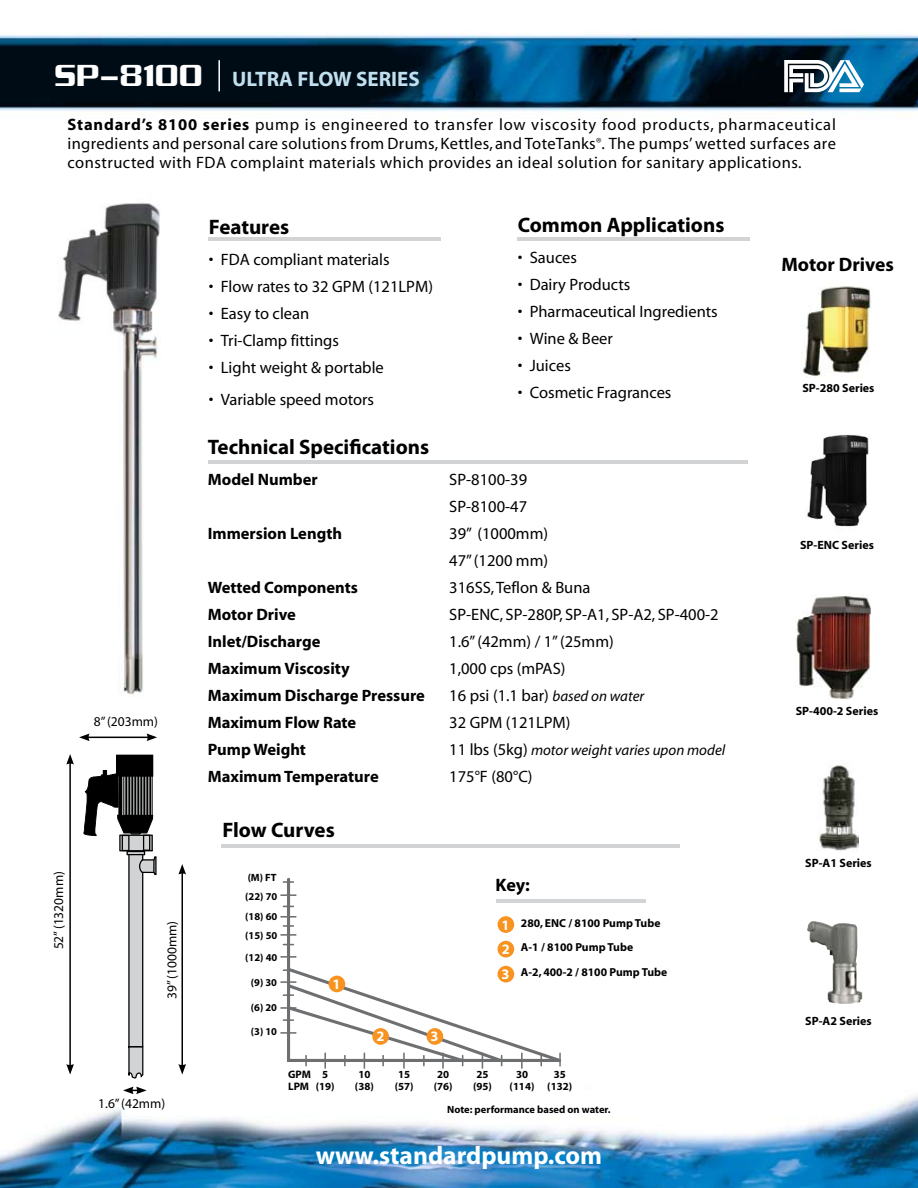
<style>
.page{position:relative;width:918px;height:1188px;background:#fff}
.page>*{position:absolute;margin:0;border:0;box-sizing:border-box;transform-origin:0 0}
.t1{font:700 25.5px "Myriad";color:#fff}
.t2{font:700 21px "Myriad Pro";color:#000}
.t3{font:700 21px "Myriad";color:#c1e0ef}
.t4{font:700 19.5px "Myriad Pro";color:#000}
.t5{font:700 18px "Myriad Pro";color:#000}
.t6{font:16.5px/18.8px "Myriad";color:#000}
.t7{font:700 16.5px "Myriad";color:#000}
.t8{font:italic 15px "Myriad";color:#000}
.t9{font:700 14.55px "Myriad Pro";color:#fff}
.t10{font:13.5px "Myriad";color:#000}
.t11{font:700 12px "Myriad";color:#000}
.t12{font:700 11.55px "Myriad";color:#000}
.t13{font:700 10.8px "Myriad Pro";color:#000}
.t14{font:700 10.5px/20.2px "Myriad Pro";color:#000}
.s1{font-family:"Serpentine Sans ICG";font-weight:400;font-size:33px;color:#fff}
.s2{font-weight:700}
.s3{font-style:italic;font-size:15px}
.s4{font-style:normal;font-size:16.5px}
.s5{font-family:"Myriad Pro";font-size:18.3px;color:#fff}
</style>
<div class="page">
<img style="left:0;top:1086px;width:918px;height:102px">
<img style="left:0;top:34px;width:918px;height:81px">
<hr style="left:208px;top:237px;width:233px;height:4px;background:#d1d3d4">
<hr style="left:517px;top:237px;width:233px;height:4px;background:#d1d3d4">
<hr style="left:208px;top:460px;width:540px;height:4px;background:#d1d3d4">
<hr style="left:69px;top:762px;width:2px;height:304px;background:#000">
<svg style="left:66px;top:754px;width:8px;height:11px"></svg>
<svg style="left:66px;top:1064px;width:8px;height:11px"></svg>
<svg style="left:123px;top:1087px;width:24px;height:7px"></svg>
<hr style="left:87px;top:737px;width:62px;height:1px;background:#000">
<svg style="left:79px;top:733px;width:11px;height:8px"></svg>
<svg style="left:147px;top:733px;width:10px;height:8px"></svg>
<hr style="left:221px;top:844px;width:459px;height:4px;background:#d1d3d4">
<svg style="left:83px;top:755px;width:74px;height:324px"></svg>
<img style="left:58px;top:202px;width:102px;height:493px">
<svg style="left:784px;top:60px;width:80px;height:32px"></svg>
<img style="left:796px;top:595px;width:75px;height:104px">
<img style="left:802px;top:286px;width:69px;height:92px">
<img style="left:807px;top:921px;width:56px;height:83px">
<img style="left:817px;top:765px;width:41px;height:86px">
<hr style="left:218px;top:60px;width:2px;height:31px;background:#fff">
<hr style="left:182px;top:872px;width:1px;height:194px;background:#000">
<svg style="left:178px;top:864px;width:8px;height:11px"></svg>
<svg style="left:178px;top:1064px;width:8px;height:11px"></svg>
<hr style="left:497px;top:899px;width:149px;height:4px;background:#d1d3d4">
<svg style="left:287px;top:878px;width:228px;height:90px"></svg>
<svg style="left:280px;top:916px;width:17px;height:2px"></svg>
<svg style="left:280px;top:934px;width:17px;height:2px"></svg>
<svg style="left:280px;top:956px;width:17px;height:2px"></svg>
<svg style="left:280px;top:894px;width:17px;height:2px"></svg>
<svg style="left:283px;top:925px;width:11px;height:2px"></svg>
<svg style="left:280px;top:968px;width:281px;height:101px"></svg>
<svg style="left:283px;top:881px;width:11px;height:2px"></svg>
<div style="left:372px;top:1028px;width:17px;height:17px;background:#f7931e;border-radius:50%"></div>
<div style="left:498px;top:941px;width:16px;height:16px;background:#f7931e;border-radius:50%"></div>
<div style="left:498px;top:916px;width:16px;height:17px;background:#f7931e;border-radius:50%"></div>
<div style="left:498px;top:966px;width:16px;height:16px;background:#f7931e;border-radius:50%"></div>
<img style="left:807px;top:434px;width:62px;height:93px">
<p class="t3" style="left:54px;top:68px;width:367px"><span class="s1">SP–8100</span> ULTRA FLOW SERIES</p>
<p class="t6" style="left:68px;top:116px;width:770px;text-align:justify"><span class="s2">Standard’s 8100 series</span> pump is engineered to transfer low viscosity food products, pharmaceutical ingredients and personal care solutions from Drums, Kettles, and ToteTanks<sup>®</sup>. The pumps’ wetted surfaces are constructed with FDA complaint materials which provides an ideal solution for sanitary applications.</p>
<p class="t10" style="left:94px;top:715px;width:66px">8”(203mm)</p>
<p class="t10" style="left:52px;top:949px;width:80px;rotate:-90deg">52”(1320mm)</p>
<p class="t10" style="left:165px;top:999px;width:80px;rotate:-90deg">39”(1000mm)</p>
<p class="t10" style="left:98px;top:1097px;width:68px">1.6”(42mm)</p>
<p class="t2" style="left:518px;top:213px;width:208px">Common Applications</p>
<p class="t6" style="left:518px;top:249px;width:61px">• Sauces</p>
<p class="t6" style="left:518px;top:276px;width:114px">• Dairy Products</p>
<p class="t6" style="left:518px;top:303px;width:202px">• Pharmaceutical Ingredients</p>
<p class="t6" style="left:518px;top:330px;width:97px">• Wine &amp; Beer</p>
<p class="t6" style="left:518px;top:357px;width:55px">• Juices</p>
<p class="t6" style="left:518px;top:384px;width:155px">• Cosmetic Fragrances</p>
<p class="t2" style="left:209px;top:215px;width:82px">Features</p>
<p class="t6" style="left:209px;top:251px;width:182px">• FDA compliant materials</p>
<p class="t6" style="left:209px;top:278px;width:226px">• Flow rates to 32 GPM (121LPM)</p>
<p class="t6" style="left:209px;top:305px;width:102px">• Easy to clean</p>
<p class="t6" style="left:209px;top:332px;width:132px">• Tri-Clamp fittings</p>
<p class="t6" style="left:209px;top:359px;width:176px">• Light weight &amp; portable</p>
<p class="t6" style="left:209px;top:390px;width:167px">• Variable speed motors</p>
<p class="t2" style="left:208px;top:435px;width:223px">Technical Specifications</p>
<p class="t7" style="left:208px;top:471px;width:112px">Model Number</p>
<p class="t6" style="left:449px;top:467px;width:79px;line-height:27px">SP-8100-39<br>SP-8100-47</p>
<p class="t7" style="left:208px;top:525px;width:136px">Immersion Length</p>
<p class="t6" style="left:449px;top:521px;width:100px;line-height:27px">39” (1000mm)<br>47”(1200 mm)</p>
<p class="t7" style="left:208px;top:579px;width:152px">Wetted Components</p>
<p class="t6" style="left:449px;top:579px;width:143px">316SS,Teflon &amp; Buna</p>
<p class="t7" style="left:208px;top:606px;width:90px">Motor Drive</p>
<p class="t6" style="left:449px;top:606px;width:271px">SP-ENC, SP-280P, SP-A1, SP-A2, SP-400-2</p>
<p class="t7" style="left:208px;top:633px;width:114px">Inlet/Discharge</p>
<p class="t6" style="left:449px;top:633px;width:166px">1.6”(42mm) / 1”(25mm)</p>
<p class="t7" style="left:208px;top:660px;width:143px">Maximum Viscosity</p>
<p class="t6" style="left:449px;top:660px;width:118px">1,000 cps (mPAS)</p>
<p class="t7" style="left:208px;top:687px;width:219px">Maximum Discharge Pressure</p>
<p class="t6" style="left:449px;top:687px;width:196px">16 psi (1.1 bar) <span class="s3">based on water</span></p>
<p class="t7" style="left:208px;top:714px;width:150px">Maximum Flow Rate</p>
<p class="t6" style="left:449px;top:714px;width:123px">32 GPM (121LPM)</p>
<p class="t7" style="left:208px;top:741px;width:100px">Pump Weight</p>
<p class="t8" style="left:449px;top:743px;width:277px"><span class="s4">11 lbs (5kg)</span> motor weight varies upon model</p>
<p class="t7" style="left:208px;top:768px;width:172px">Maximum Temperature</p>
<p class="t6" style="left:449px;top:768px;width:85px">175°F (80°C)</p>
<p class="t2" style="left:222px;top:818px;width:114px">Flow Curves</p>
<p class="t14" style="left:248px;top:867px;width:30px">(M) FT</p>
<p class="t14" style="left:245px;top:886px;width:34px">(22) 70 (18) 60</p>
<p class="t14" style="left:245px;top:924px;width:34px;line-height:22.5px">(15) 50 (12) 40</p>
<p class="t14" style="left:251px;top:972px;width:28px">(9) 30</p>
<p class="t14" style="left:251px;top:997px;width:28px">(6) 20</p>
<p class="t14" style="left:251px;top:1022px;width:28px">(3) 10</p>
<p class="t9" style="left:332px;top:976px;width:10px">1</p>
<p class="t9" style="left:377px;top:1028px;width:10px">2</p>
<p class="t9" style="left:431px;top:1028px;width:10px">3</p>
<p class="t5" style="left:496px;top:875px;width:36px">Key:</p>
<p class="t12" style="left:521px;top:917px;width:141px">280, ENC / 8100 Pump Tube</p>
<p class="t12" style="left:521px;top:941px;width:114px">A-1 / 8100 Pump Tube</p>
<p class="t12" style="left:502px;top:966px;width:167px"><span class="s5">3</span> A-2, 400-2 / 8100 Pump Tube</p>
<p class="t9" style="left:501px;top:917px;width:10px">1</p>
<p class="t9" style="left:502px;top:966px;width:10px">3</p>
<p class="t9" style="left:502px;top:941px;width:10px">2</p>
<p class="t13" style="left:288px;top:1068px;width:42px">GPM 5</p>
<p class="t13" style="left:358px;top:1068px;width:14px">10</p>
<p class="t13" style="left:398px;top:1068px;width:14px">15</p>
<p class="t13" style="left:437px;top:1068px;width:14px">20</p>
<p class="t13" style="left:476px;top:1068px;width:14px">25</p>
<p class="t13" style="left:516px;top:1068px;width:14px">30</p>
<p class="t13" style="left:554px;top:1068px;width:14px">35</p>
<p class="t13" style="left:288px;top:1080px;width:48px">LPM (19)</p>
<p class="t13" style="left:355px;top:1080px;width:60px">(38) (57)</p>
<p class="t13" style="left:434px;top:1080px;width:60px">(76) (95)</p>
<p class="t13" style="left:510px;top:1080px;width:64px">(1 4) (132)</p>
<p class="t13" style="left:519px;top:1080px;width:8px">1</p>
<p class="t14" style="left:447px;top:1099px;width:165px">Note: performance based on water.</p>
<h1 class="t1" style="left:316px;top:1142px;width:288px">www.standardpump.com</h1>
<p class="t4" style="left:781px;top:254px;width:114px">Motor Drives</p>
<p class="t11" style="left:803px;top:382px;width:73px">SP-280 Series</p>
<p class="t11" style="left:800px;top:539px;width:75px">SP-ENC Series</p>
<p class="t11" style="left:796px;top:705px;width:84px">SP-400-2 Series</p>
<p class="t11" style="left:805px;top:857px;width:68px">SP-A1 Series</p>
<p class="t11" style="left:805px;top:1015px;width:68px">SP-A2 Series</p>
</div>
